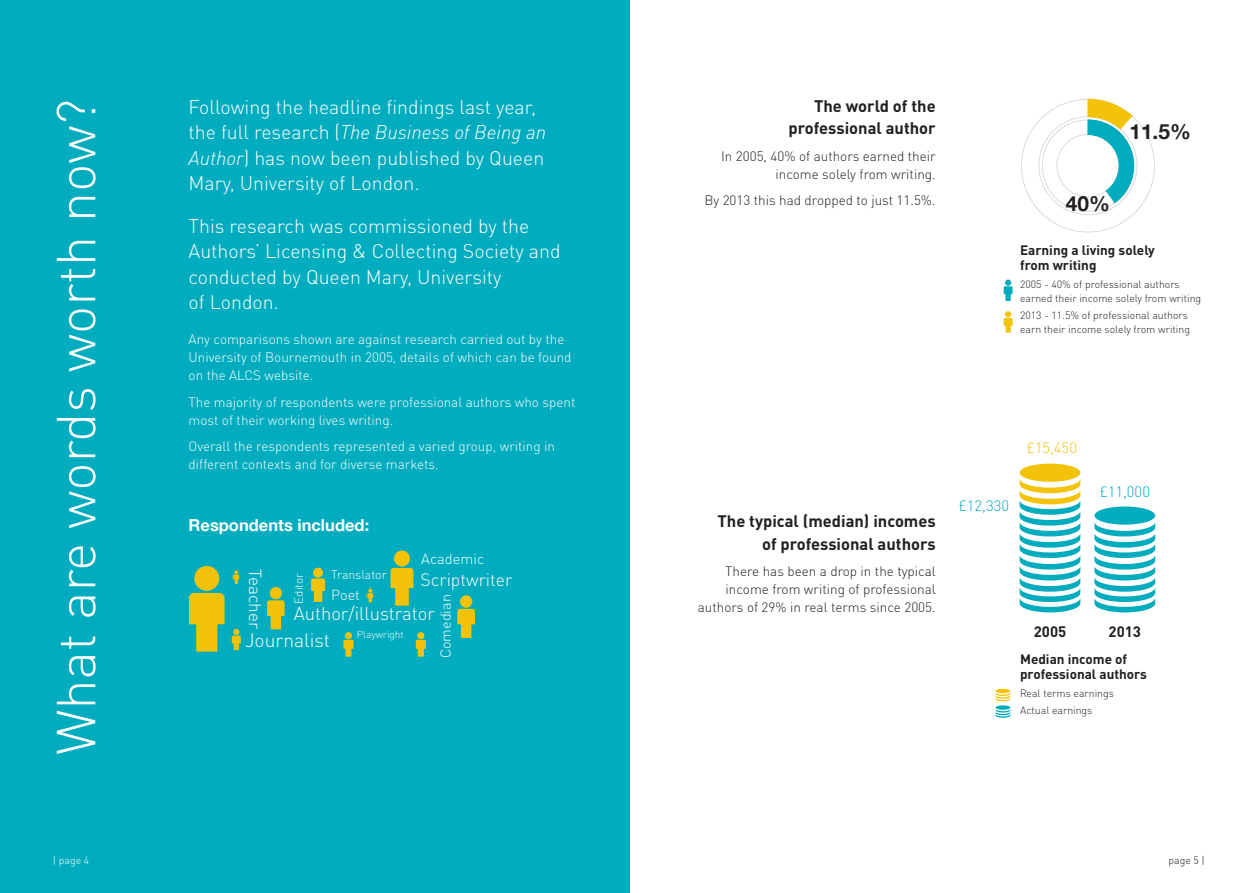
<style>
.page{position:relative;width:1259px;height:893px;background:#fff}
.page>*{position:absolute;margin:0;border:0;box-sizing:border-box;transform-origin:0 0}
.Heading_1{font:300 54px "DIN Pro";color:#fff}
.t1{font:700 20.85px "Helvetica Neue";color:#231f20}
.Large_intro{font:300 19.5px/25.5px "DIN Pro";color:#fff}
.t2{font:300 19.2px "DIN Pro";color:#fff}
.t3{font:300 18.3px "DIN Pro";color:#fff}
.t4{font:300 17.55px "DIN Pro";color:#fff}
.t5{font:300 17.25px "DIN Pro";color:#fff}
.Heading_3{font:700 16.5px/22.5px "DIN Pro";color:#231f20;text-align:right}
.t6{font:700 16.5px "Helvetica Neue";color:#fff}
.t7{font:300 15px "DIN Pro";color:#00acbe}
.t8{font:700 15px "DIN Pro";color:#231f20}
.t9{font:300 15px "DIN Pro";color:#f2c309}
.t10{font:300 14.7px "DIN Pro";color:#fff}
.t11{font:300 14.4px "DIN Pro";color:#fff}
.t12{font:300 13.5px/18px "DIN Pro";color:#fff}
.t13{font:300 13.5px/18px "DIN Pro";color:#231f20;text-align:right}
.Stats_main_caption{font:700 13.5px/15px "DIN Pro";color:#231f20}
.t14{font:300 12.3px "DIN Pro";color:#fff}
.t15{font:300 11.7px "DIN Pro";color:#fff}
.Stats_caption{font:300 10.5px/13.5px "DIN Pro";color:#231f20}
.Stats_caption-2{font:300 10.5px "DIN Pro";color:#fff}
.t16{font:300 10.05px "DIN Pro";color:#fff}
.s1{font-style:italic}
</style>
<div class="page">
<div style="left:0;top:0;width:629px;height:893px;background:#00acbe"></div>
<svg style="left:267px;top:587px;width:18px;height:42px"></svg>
<svg style="left:311px;top:568px;width:14px;height:34px"></svg>
<svg style="left:233px;top:570px;width:6px;height:14px"></svg>
<svg style="left:343px;top:632px;width:10px;height:25px"></svg>
<svg style="left:416px;top:632px;width:10px;height:25px"></svg>
<svg style="left:390px;top:550px;width:23px;height:56px"></svg>
<svg style="left:189px;top:566px;width:35px;height:86px"></svg>
<svg style="left:367px;top:589px;width:6px;height:13px"></svg>
<svg style="left:232px;top:629px;width:9px;height:21px"></svg>
<svg style="left:457px;top:595px;width:18px;height:43px"></svg>
<svg style="left:1021px;top:99px;width:134px;height:134px"></svg>
<svg style="left:1003px;top:280px;width:9px;height:21px"></svg>
<svg style="left:1003px;top:311px;width:9px;height:22px"></svg>
<svg style="left:1019px;top:478px;width:61px;height:134px"></svg>
<div style="left:1019px;top:464px;width:61px;height:18px;background:#f2c309;border-radius:50%"></div>
<svg style="left:1094px;top:522px;width:61px;height:90px"></svg>
<div style="left:1094px;top:506px;width:61px;height:19px;background:#00acbe;border-radius:50%"></div>
<svg style="left:995px;top:692px;width:15px;height:9px"></svg>
<svg style="left:995px;top:689px;width:15px;height:4px"></svg>
<svg style="left:995px;top:709px;width:15px;height:9px"></svg>
<div style="left:995px;top:705px;width:15px;height:5px;background:#00acbe;border-radius:50%"></div>
<p class="Heading_1" style="left:34px;top:755px;width:657px;rotate:-90deg">What are words worth now?</p>
<p class="Large_intro" style="left:189px;top:92px;width:359px">Following the headline findings last year, the full research (<span class="s1">The Business of Being an Author</span>) has now been published by Queen Mary, University of London.</p>
<p class="Large_intro" style="left:189px;top:211px;width:373px">This research was commissioned by the<br>Authors’ Licensing &amp; Collecting Society and conducted by Queen Mary, University<br>of London.</p>
<p class="t12" style="left:189px;top:329px;width:384px">Any comparisons shown are against research carried out by the<br>University of Bournemouth in 2005, details of which can be found on the ALCS website.</p>
<p class="t12" style="left:189px;top:392px;width:388px">The majority of respondents were professional authors who spent most of their working lives writing.</p>
<p class="t12" style="left:189px;top:436px;width:368px">Overall the respondents represented a varied group, writing in different contexts and for diverse markets.</p>
<p class="t6" style="left:189px;top:513px;width:182px">Respondents included:</p>
<p class="t5" style="left:269px;top:569px;width:62px;rotate:90deg">Teacher</p>
<p class="t10" style="left:421px;top:548px;width:64px">Academic</p>
<p class="t14" style="left:331px;top:565px;width:57px">Translator</p>
<p class="t15" style="left:289px;top:604px;width:32px;rotate:-90deg">Editor</p>
<p class="t4" style="left:420px;top:566px;width:93px">Scriptwriter</p>
<p class="t11" style="left:331px;top:584px;width:30px">Poet</p>
<p class="t3" style="left:294px;top:599px;width:143px">Author/illustrator</p>
<p class="t11" style="left:434px;top:658px;width:65px;rotate:-90deg">Comedian</p>
<p class="t16" style="left:357px;top:627px;width:48px">Playwright</p>
<p class="t2" style="left:245px;top:625px;width:86px">Journalist</p>
<p class="Heading_3" style="left:788px;top:92px;width:149px">The world of the professional author</p>
<p class="t13" style="left:721px;top:146px;width:216px">In 2005, 40% of authors earned their income solely from writing.</p>
<p class="t13" style="left:704px;top:190px;width:233px">By 2013 this had dropped to just 11.5%.</p>
<p class="t1" style="left:1129px;top:115px;width:63px">11.5%</p>
<p class="t1" style="left:1066px;top:188px;width:46px">40%</p>
<p class="Stats_main_caption" style="left:1020px;top:241px;width:136px">Earning a living solely from writing</p>
<p class="Stats_caption" style="left:1020px;top:277px;width:183px">2005 - 40% of professional authors earned their income solely from writing</p>
<p class="Stats_caption" style="left:1020px;top:308px;width:171px">2013 - 11.5% of professional authors earn their income solely from writing</p>
<p class="Heading_3" style="left:717px;top:508px;width:220px">The typical (median) incomes of professional authors</p>
<p class="t13" style="left:698px;top:561px;width:239px">There has been a drop in the typical income from writing of professional authors of 29% in real terms since 2005.</p>
<p class="t7" style="left:959px;top:494px;width:52px">£12,330</p>
<p class="t9" style="left:1026px;top:436px;width:52px">£15,450</p>
<p class="t7" style="left:1099px;top:480px;width:52px">£11,000</p>
<p class="t8" style="left:1108px;top:619px;width:34px">2013</p>
<p class="Stats_main_caption" style="left:1020px;top:650px;width:128px">Median income of professional authors</p>
<p class="Stats_caption" style="left:1020px;top:685px;width:95px">Real terms earnings</p>
<p class="Stats_caption" style="left:1020px;top:703px;width:74px">Actual earnings</p>
<p class="t8" style="left:1033px;top:619px;width:34px">2005</p>
<p class="Stats_caption-2" style="left:53px;top:852px;width:38px">| page 4</p>
<p class="Stats_caption" style="left:1168px;top:852px;width:38px">page 5 |</p>
</div>
